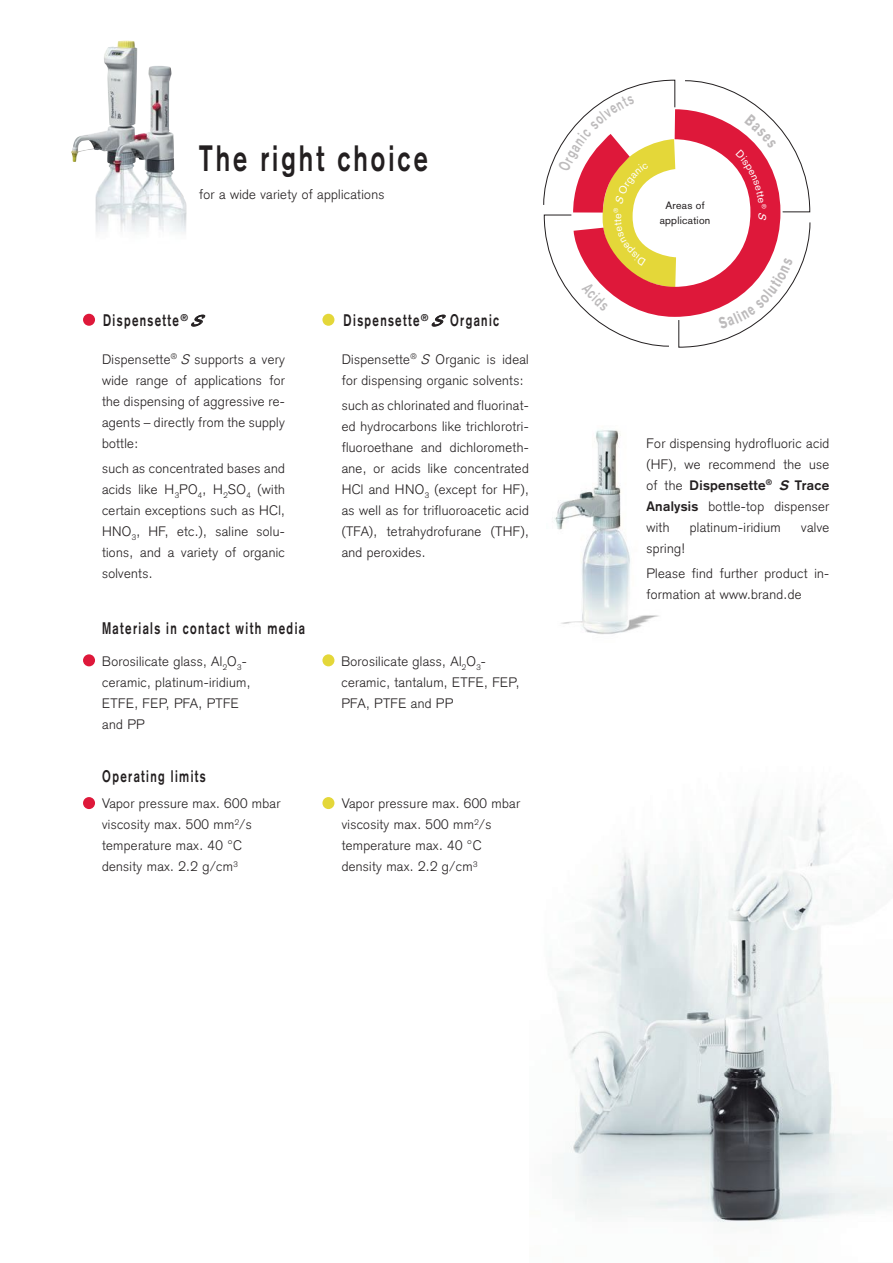
<style>
.page{position:relative;width:893px;height:1263px;background:#fff}
.page>*{position:absolute;margin:0;border:0;box-sizing:border-box;transform-origin:0 0}
.t1{font:700 36px "Akzidenz Grotesk";letter-spacing:.12em;color:#231f20;scale:.7 1}
.t2{font:700 16.5px "Akzidenz Grotesk";letter-spacing:.12em;color:#231f20;scale:.7 1}
.t3{font:300 13.5px/21px "Akzidenz Grotesk";letter-spacing:.025em;color:#231f20}
.t4{font:10.5px/15px "Akzidenz Grotesk";letter-spacing:.025em;color:#231f20;text-align:center}
.s1{font-family:"Blacklight D";font-weight:400;font-style:italic}
.s2{font-style:italic}
.s3{font-weight:700}
.s4{font-weight:700;font-style:italic}
</style>
<div class="page">
<img style="left:71px;top:41px;width:116px;height:191px">
<img style="left:554px;top:430px;width:105px;height:204px">
<img style="left:558px;top:800px;width:335px;height:426px">
<svg style="left:192px;top:315px;width:13px;height:12px"></svg>
<svg style="left:432px;top:315px;width:14px;height:12px"></svg>
<div style="left:83px;top:314px;width:12px;height:12px;background:#de183a;border-radius:50%"></div>
<div style="left:322px;top:314px;width:12px;height:12px;background:#e4d739;border-radius:50%"></div>
<div style="left:83px;top:654px;width:12px;height:12px;background:#de183a;border-radius:50%"></div>
<div style="left:322px;top:654px;width:12px;height:12px;background:#e4d739;border-radius:50%"></div>
<div style="left:83px;top:797px;width:12px;height:12px;background:#de183a;border-radius:50%"></div>
<div style="left:322px;top:797px;width:12px;height:12px;background:#e4d739;border-radius:50%"></div>
<svg style="left:543px;top:79px;width:268px;height:269px"></svg>
<h1 class="t1" style="left:199px;top:145px;width:328px">The right choice</h1>
<p class="t3" style="left:199px;top:185px;width:187px">for a wide variety of applications</p>
<p class="t2" style="left:103px;top:314px;width:142px">Dispensette<sup>®</sup> <span class="s1">S</span></p>
<p class="t2" style="left:344px;top:314px;width:224px">Dispensette<sup>®</sup> <span class="s1">S</span> Organic</p>
<p class="t3" style="left:102px;top:350px;width:184px;text-align:justify">Dispensette<sup>®</sup> <span class="s2">S</span> supports a very wide range of applications for the dispensing of aggressive re&shy;agents – directly from the supply bottle:</p>
<p class="t3" style="left:102px;top:459px;width:184px;text-align:justify">such as concentrated bases and acids like H<sub>3</sub>PO<sub>4</sub>, H<sub>2</sub>SO<sub>4</sub> (with certain exceptions such as HCl, HNO<sub>3</sub>, HF, etc.), saline solu&shy;tions, and a variety of organic solvents.</p>
<p class="t2" style="left:102px;top:622px;width:291px">Materials in contact with media</p>
<p class="t3" style="left:102px;top:652px;width:150px">Borosilicate glass, Al<sub>2</sub>O<sub>3</sub>- ceramic, platinum-iridium,<br>ETFE, FEP, PFA, PTFE and PP</p>
<p class="t2" style="left:102px;top:769px;width:149px">Operating limits</p>
<p class="t3" style="left:102px;top:794px;width:180px">Vapor pressure max. 600 mbar viscosity max. 500 mm<sup>2</sup>/s temperature max. 40 °C density max. 2.2 g/cm<sup>3</sup></p>
<p class="t3" style="left:342px;top:350px;width:189px">Dispensette<sup>®</sup> <span class="s2">S</span> Organic is ideal for dispensing organic solvents:</p>
<p class="t3" style="left:342px;top:396px;width:189px;text-align:justify">such as chlorinated and fluorinat&shy;ed hydrocarbons like trichlorotri&shy;fluoroethane and dichlorometh&shy;ane, or acids like concentrated HCl and HNO<sub>3</sub> (except for HF), as well as for trifluoroacetic acid (TFA), tetrahydrofurane (THF), and peroxides.</p>
<p class="t3" style="left:341px;top:652px;width:180px">Borosilicate glass, Al<sub>2</sub>O<sub>3</sub>- ceramic, tantalum, ETFE, FEP,<br>PFA, PTFE and PP</p>
<p class="t3" style="left:342px;top:794px;width:180px">Vapor pressure max. 600 mbar viscosity max. 500 mm<sup>2</sup>/s temperature max. 40 °C density max. 2.2 g/cm<sup>3</sup></p>
<p class="t4" style="left:660px;top:199px;width:52px">Areas of application</p>
<p class="t3" style="left:646px;top:434px;width:184px;text-align:justify">For dispensing hydrofluoric acid (HF), we recommend the use of the <span class="s3">Dispensette</span><sup>®</sup> <span class="s4">S</span> <span class="s3">Trace Analysis</span> bottle-top dispenser with</p>
<p class="t3" style="left:690px;top:518px;width:93px">platinum-iridium</p>
<p class="t3" style="left:801px;top:518px;width:30px">valve</p>
<p class="t3" style="left:646px;top:537px;width:184px;line-height:25.2px">spring!<br>Please find further product in-</p>
<p class="t3" style="left:646px;top:585px;width:157px">formation at www.brand.de</p>
</div>
